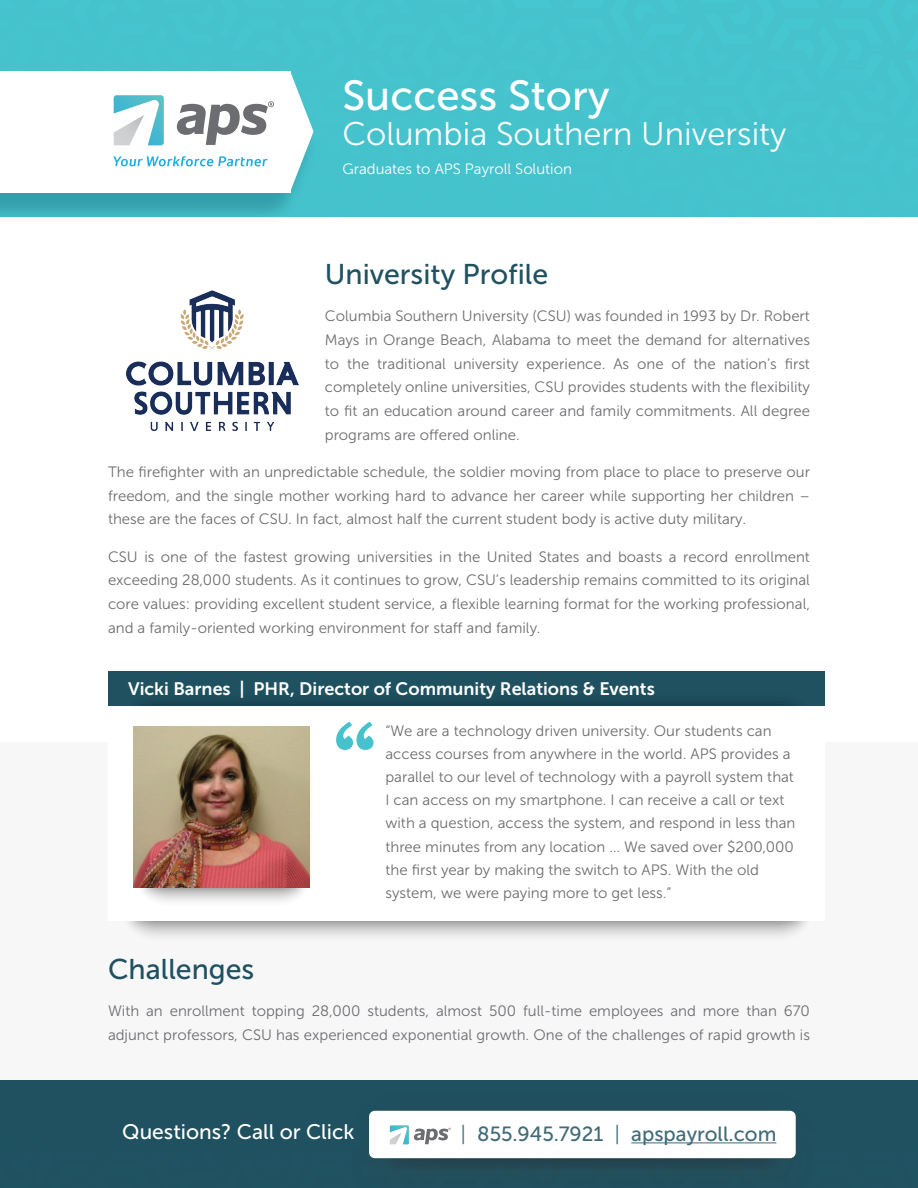
<style>
.page{position:relative;width:918px;height:1188px;background:#fff}
.page>*{position:absolute;margin:0;border:0;box-sizing:border-box;transform-origin:0 0}
.Header_Title{font:700 103.35px "Abril Text";color:#45c2cc}
.Header_Title-2{font:42px "Museo Sans 500";color:#fff}
.Header_Title-3{font:32.7px "Museo Sans 300";color:#fff}
.Header_Title-4{font:28.5px "Museo Sans 500";color:#1f5160}
.t1{font:21px "Museo Sans 500";color:#fff}
.t2{font:20.55px "Museo Sans 500";color:#1f5160}
.Header_Title-5{font:18px "Museo Sans 700";color:#fff}
.Maint_Text_style_9pt{font:15px/23.7px "Museo Sans 300";color:#6c6d70;text-align:justify}
.APS_Paragraph{font:15px/23.2px "Museo Sans 300";color:#6c6d70}
.Header_Title-6{font:15px "Museo Sans 300";color:#fff}
.s1{font-family:"Museo Sans 300"}
</style>
<div class="page">
<div style="left:0;top:1079px;width:918px;height:109px;background:#1f5160"></div>
<div style="left:385px;top:1126px;width:396px;height:47px;background:#234954;border-radius:5px"></div>
<div style="left:369px;top:1111px;width:427px;height:47px;background:#fff;border-radius:6px"></div>
<hr style="left:631px;top:1142px;width:145px;height:1px;background:#1f5160">
<svg style="left:390px;top:1125px;width:61px;height:19px"></svg>
<div style="left:0;top:742px;width:918px;height:338px;background:#f7f7f8"></div>
<div style="left:0;top:0;width:918px;height:217px;background:#45c2cc"></div>
<svg style="left:0;top:193px;width:292px;height:25px;fill:#38a6b1"></svg>
<div style="left:0;top:71px;width:290px;height:121px;background:#fff"></div>
<svg style="left:113px;top:71px;width:201px;height:122px"></svg>
<div style="left:108px;top:671px;width:716px;height:35px;background:#1f5160"></div>
<svg style="left:116px;top:690px;width:703px;height:253px"></svg>
<div style="left:108px;top:706px;width:716px;height:215px;background:#fff"></div>
<img style="left:127px;top:291px;width:172px;height:140px">
<svg style="left:131px;top:740px;width:185px;height:168px"></svg>
<img style="left:134px;top:727px;width:176px;height:160px">
<p class="Header_Title-2" style="left:342px;top:72px;width:269px">Success Story</p>
<p class="Header_Title-3" style="left:342px;top:116px;width:446px">Columbia Southern University</p>
<p class="Header_Title-6" style="left:342px;top:161px;width:231px">Graduates to APS Payroll Solution</p>
<p class="Header_Title-4" style="left:325px;top:258px;width:225px">University Profile</p>
<p class="Maint_Text_style_9pt" style="left:325px;top:304px;width:487px">Columbia Southern University (CSU) was founded in 1993 by Dr. Robert Mays in Orange Beach, Alabama to meet the demand for alternatives to the traditional university experience. As one of the nation’s first completely online universities, CSU provides students with the flexibility to fit an education around career and family commitments. All degree programs are offered online.</p>
<p class="Maint_Text_style_9pt" style="left:108px;top:460px;width:704px">The firefighter with an unpredictable schedule, the soldier moving from place to place to preserve our freedom, and the single mother working hard to advance her career while supporting her children – these are the faces of CSU. In fact, almost half the current student body is active duty military.</p>
<p class="Maint_Text_style_9pt" style="left:108px;top:545px;width:704px">CSU is one of the fastest growing universities in the United States and boasts a record enrollment exceeding 28,000 students. As it continues to grow, CSU’s leadership remains committed to its original core values: providing excellent student service, a flexible learning format for the working professional, and a family-oriented working environment for staff and family.</p>
<p class="Header_Title-5" style="left:128px;top:679px;width:528px">Vicki Barnes | PHR, Director of Community Relations &amp; Events</p>
<p class="APS_Paragraph" style="left:385px;top:719px;width:412px">“We are a technology driven university. Our students can access courses from anywhere in the world. APS provides a parallel to our level of technology with a payroll system that I can access on my smartphone. I can receive a call or text with a question, access the system, and respond in less than three minutes from any location … We saved over $200,000 the first year by making the switch to APS. With the old system, we were paying more to get less.”</p>
<p class="Header_Title" style="left:331px;top:687px;width:48px">“</p>
<p class="Header_Title-4" style="left:108px;top:953px;width:148px">Challenges</p>
<p class="Maint_Text_style_9pt" style="left:108px;top:999px;width:704px">With an enrollment topping 28,000 students, almost 500 full-time employees and more than 670 adjunct professors, CSU has experienced exponential growth. One of the challenges of rapid growth is</p>
<h3 class="t1" style="left:122px;top:1121px;width:234px">Questions? Call or Click</h3>
<h3 class="t2" style="left:461px;top:1123px;width:317px"><span class="s1">|</span> 855.945.7921 <span class="s1">|</span> apspayroll.com</h3>
</div>
